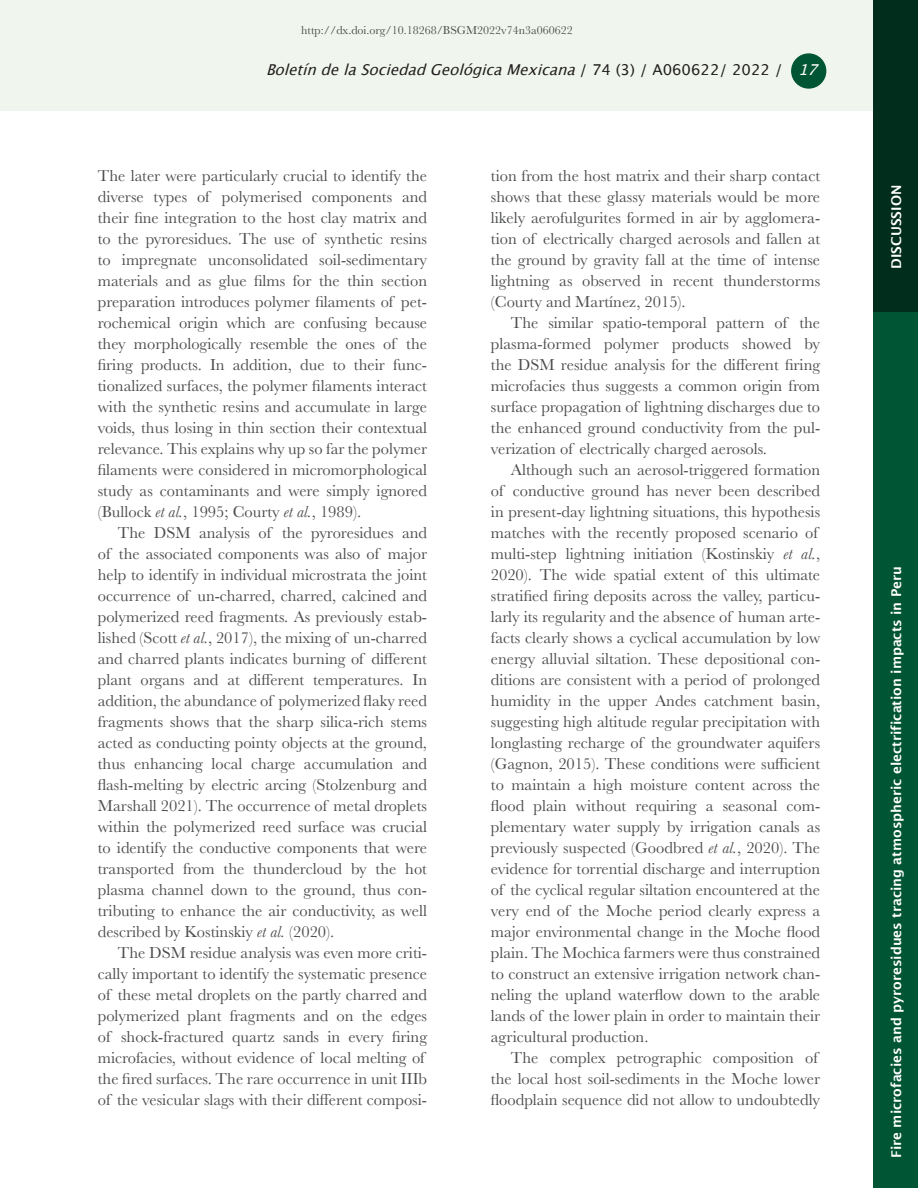
<style>
.page{position:relative;width:918px;height:1188px;background:#fff}
.page>*{position:absolute;margin:0;border:0;box-sizing:border-box;transform-origin:0 0}
.Indented-text{font:16.5px/21px "Baskerville";color:#4b4c4d;text-align:justify}
.t1{font:italic 15px "Lucida Grande";color:#231f20}
.t2{font:italic 15px "Lucida Grande";color:#fff}
.Section{font:600 13.5px "Lucida Sans";color:#fff}
.t3{font:12px "Baskerville";color:#4b4c4d}
.s1{font-style:normal}
.s2{font-style:italic}
</style>
<div class="page">
<div style="left:874px;top:311px;width:44px;height:877px;background:#005534"></div>
<div style="left:0;top:0;width:874px;height:111px;background:#f0f6ed"></div>
<div style="left:791px;top:53px;width:35px;height:36px;background:#005534;border-radius:50%"></div>
<div style="left:874px;top:0;width:44px;height:311px;background:#012d1c"></div>
<p class="t3" style="left:301px;top:23px;width:273px">http://dx.doi.org/10.18268/BSGM2022v74n3a060622</p>
<p class="t1" style="left:266px;top:59px;width:518px">BoletíndelaSociedadGeológicaMexicana<span class="s1">/ 7 4 ( 3 ) / A 0 6 0 6 2 2 / 2 0 2 2 /</span></p>
<p class="t2" style="left:798px;top:59px;width:26px">17</p>
<p class="Indented-text" style="left:98px;top:166px;width:331px">The later were particularly crucial to identify the diverse types of polymerised components and their fine integration to the host clay matrix and to the pyroresidues. The use of synthetic resins to impregnate unconsolidated soil-sedimentary materials and as glue films for the thin section preparation introduces polymer filaments of pet&shy;rochemical origin which are confusing because they morphologically resemble the ones of the firing products. In addition, due to their func&shy;tionalized surfaces, the polymer filaments interact with the synthetic resins and accumulate in large voids, thus losing in thin section their contextual relevance. This explains why up so far the polymer filaments were considered in micromorphological study as contaminants and were simply ignored (Bullock <span class="s2">et al.</span>, 1995; Courty <span class="s2">et al.</span>, 1989).</p>
<p class="Indented-text" style="left:98px;top:523px;width:331px;text-indent:20px">The DSM analysis of the pyroresidues and of the associated components was also of major help to identify in individual microstrata the joint occurrence of un-charred, charred, calcined and polymerized reed fragments. As previously estab&shy;lished (Scott <span class="s2">et al.</span>, 2017), the mixing of un-charred and charred plants indicates burning of different plant organs and at different temperatures. In addition, the abundance of polymerized flaky reed fragments shows that the sharp silica-rich stems acted as conducting pointy objects at the ground, thus enhancing local charge accumulation and flash-melting by electric arcing (Stolzenburg and Marshall 2021). The occurrence of metal droplets within the polymerized reed surface was crucial to identify the conductive components that were transported from the thundercloud by the hot plasma channel down to the ground, thus con&shy;tributing to enhance the air conductivity, as well described by Kostinskiy <span class="s2">et al.</span> (2020).</p>
<p class="Indented-text" style="left:98px;top:943px;width:331px;text-align:left;text-indent:20px">The DSM residue analysis was even more criti&shy;cally important to identify the systematic presence of these metal droplets on the partly charred and polymerized plant fragments and on the edges of shock-fractured quartz sands in every firing microfacies, without evidence of local melting of the fired surfaces. The rare occurrence in unit IIIb of the vesicular slags with their different composi-</p>
<p class="Indented-text" style="left:491px;top:166px;width:331px">tion from the host matrix and their sharp contact shows that these glassy materials would be more likely aerofulgurites formed in air by agglomera&shy;tion of electrically charged aerosols and fallen at the ground by gravity fall at the time of intense lightning as observed in recent thunderstorms (Courty and Martínez, 2015).</p>
<p class="Indented-text" style="left:491px;top:313px;width:331px;text-indent:20px">The similar spatio-temporal pattern of the plasma-formed polymer products showed by the DSM residue analysis for the different firing microfacies thus suggests a common origin from surface propagation of lightning discharges due to the enhanced ground conductivity from the pul&shy;verization of electrically charged aerosols.</p>
<p class="Indented-text" style="left:491px;top:460px;width:331px;text-align:left;text-indent:20px">Although such an aerosol-triggered formation of conductive ground has never been described in present-day lightning situations, this hypothesis matches with the recently proposed scenario of multi-step lightning initiation (Kostinskiy <span class="s2">et al.</span>, 2020). The wide spatial extent of this ultimate stratified firing deposits across the valley, particu&shy;larly its regularity and the absence of human arte&shy;facts clearly shows a cyclical accumulation by low energy alluvial siltation. These depositional con&shy;ditions are consistent with a period of prolonged humidity in the upper Andes catchment basin, suggesting high altitude regular precipitation with longlasting recharge of the groundwater aquifers (Gagnon, 2015). These conditions were sufficient to maintain a high moisture content across the flood plain without requiring a seasonal com&shy;plementary water supply by irrigation canals as previously suspected (Goodbred <span class="s2">et al.</span>, 2020). The evidence for torrential discharge and interruption of the cyclical regular siltation encountered at the very end of the Moche period clearly express a major environmental change in the Moche flood plain. The Mochica farmers were thus constrained to construct an extensive irrigation network chan&shy;neling the upland waterflow down to the arable lands of the lower plain in order to maintain their agricultural production.</p>
<p class="Indented-text" style="left:491px;top:1048px;width:331px;text-align:left;text-indent:20px">The complex petrographic composition of the local host soil-sediments in the Moche lower floodplain sequence did not allow to undoubtedly</p>
<p class="Section" style="left:889px;top:269px;width:85px;rotate:-90deg">DISCUSSION</p>
<p class="Section" style="left:889px;top:1158px;width:593px;rotate:-90deg">Fire microfacies and pyroresidues tracing atmospheric electrification impacts in Peru</p>
</div>
